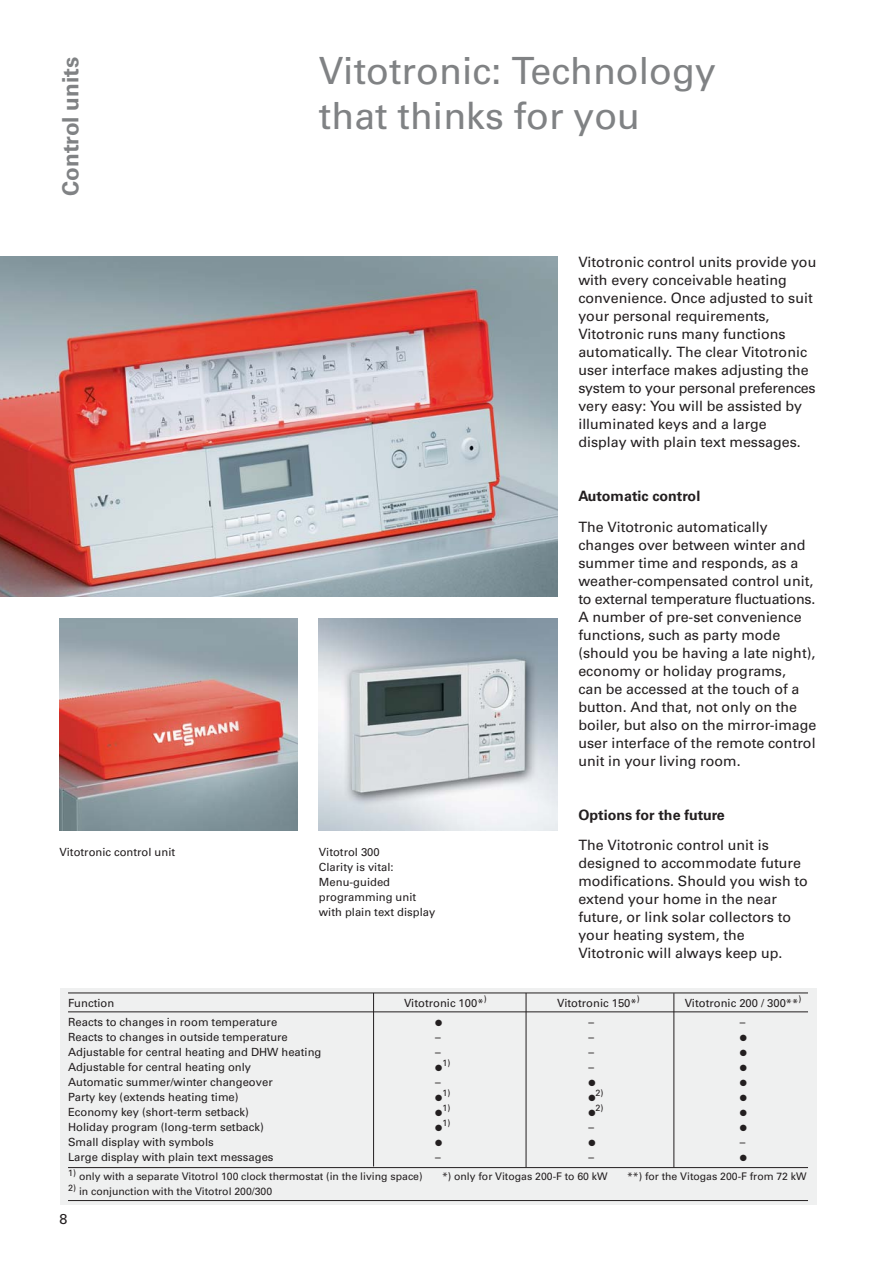
<style>
.page{position:relative;width:893px;height:1263px;background:#fff}
.page>*{position:absolute;margin:0;border:0;box-sizing:border-box;transform-origin:0 0}
.t1{font:37.5px/45px "Univers";color:#808284}
.t2{font:700 22.5px "Univers";color:#808284}
.t3{font:14.25px/18px "Univers";color:#231f20}
.t4{font:700 14.25px "Univers";color:#231f20}
.t5{font:11.25px/15px "Univers";color:#231f20}
.t6{font:10.5px "Univers";color:#231f20}
.t7{font:9px "Zapf Dingbats ITC";color:#231f20}
.t8{font:9px "Univers";color:#231f20}
</style>
<div class="page">
<img style="left:0;top:257px;width:557px;height:340px">
<img style="left:319px;top:618px;width:238px;height:213px">
<img style="left:60px;top:618px;width:238px;height:213px">
<div style="left:60px;top:988px;width:756px;height:217px;background:#eff0f0"></div>
<hr style="left:68px;top:1167px;width:740px;height:1px;background:#231f20">
<hr style="left:526px;top:993px;width:1px;height:174px;background:#231f20">
<hr style="left:373px;top:993px;width:1px;height:173px;background:#231f20">
<hr style="left:68px;top:1011px;width:740px;height:1px;background:#231f20">
<hr style="left:68px;top:1200px;width:740px;height:1px;background:#231f20">
<hr style="left:68px;top:993px;width:740px;height:1px;background:#231f20">
<hr style="left:673px;top:993px;width:1px;height:175px;background:#231f20">
<h2 class="t2" style="left:62px;top:196px;width:141px;rotate:-90deg">Control units</h2>
<h1 class="t1" style="left:319px;top:51px;width:398px">Vitotronic: Technology that thinks for you</h1>
<p class="t3" style="left:578px;top:254px;width:239px">Vitotronic control units provide you with every conceivable heating convenience. Once adjusted to suit your personal requirements, Vitotronic runs many functions automatically. The clear Vitotronic user interface makes adjusting the system to your personal preferences very easy: You will be assisted by illuminated keys and a large display with plain text messages.</p>
<p class="t4" style="left:578px;top:491px;width:123px">Automatic control</p>
<p class="t3" style="left:578px;top:519px;width:240px">The Vitotronic automatically changes over between winter and summer time and responds, as a weather-compensated control unit, to external temperature fluctuations.<br>A number of pre-set convenience functions, such as party mode (should you be having a late night), economy or holiday programs,<br>can be accessed at the touch of a button. And that, not only on the boiler, but also on the mirror-image user interface of the remote control unit in your living room.</p>
<p class="t5" style="left:60px;top:845px;width:117px">Vitotronic control unit</p>
<p class="t5" style="left:319px;top:845px;width:118px">Vitotrol 300<br>Clarity is vital:<br>Menu-guided programming unit with plain text display</p>
<p class="t4" style="left:578px;top:809px;width:148px">Options for the future</p>
<p class="t3" style="left:578px;top:838px;width:231px">The Vitotronic control unit is designed to accommodate future modifications. Should you wish to extend your home in the near future, or link solar collectors to your heating system, the<br>Vitotronic will always keep up.</p>
<p class="t5" style="left:68px;top:996px;width:48px">Function</p>
<p class="t5" style="left:404px;top:996px;width:84px">Vitotronic 100*<sup>)</sup></p>
<p class="t5" style="left:557px;top:996px;width:84px">Vitotronic 150*<sup>)</sup></p>
<p class="t5" style="left:685px;top:996px;width:118px">Vitotronic 200 / 300**<sup>)</sup></p>
<p class="t5" style="left:68px;top:1015px;width:211px">Reacts to changes in room temperature</p>
<p class="t7" style="left:435px;top:1020px;width:9px">●</p>
<p class="t5" style="left:588px;top:1015px;width:7px">–</p>
<p class="t5" style="left:740px;top:1015px;width:7px">–</p>
<p class="t5" style="left:68px;top:1030px;width:221px">Reacts to changes in outside temperature</p>
<p class="t5" style="left:435px;top:1030px;width:7px">–</p>
<p class="t5" style="left:588px;top:1030px;width:7px">–</p>
<p class="t7" style="left:740px;top:1035px;width:9px">●</p>
<p class="t5" style="left:68px;top:1045px;width:255px">Adjustable for central heating and DHW heating</p>
<p class="t5" style="left:435px;top:1045px;width:7px">–</p>
<p class="t5" style="left:588px;top:1045px;width:7px">–</p>
<p class="t7" style="left:740px;top:1050px;width:9px">●</p>
<p class="t5" style="left:68px;top:1060px;width:185px">Adjustable for central heating only</p>
<p class="t7" style="left:435px;top:1065px;width:9px">●</p>
<p class="t8" style="left:442px;top:1060px;width:9px">1)</p>
<p class="t5" style="left:588px;top:1060px;width:7px">–</p>
<p class="t7" style="left:740px;top:1065px;width:9px">●</p>
<p class="t5" style="left:68px;top:1075px;width:206px">Automatic summer/winter changeover</p>
<p class="t5" style="left:435px;top:1075px;width:7px">–</p>
<p class="t7" style="left:588px;top:1080px;width:9px">●</p>
<p class="t7" style="left:740px;top:1080px;width:9px">●</p>
<p class="t5" style="left:68px;top:1090px;width:172px">Party key (extends heating time)</p>
<p class="t7" style="left:435px;top:1095px;width:9px">●</p>
<p class="t8" style="left:442px;top:1090px;width:9px">1)</p>
<p class="t8" style="left:595px;top:1090px;width:9px">2)</p>
<p class="t7" style="left:588px;top:1095px;width:9px">●</p>
<p class="t7" style="left:740px;top:1095px;width:9px">●</p>
<p class="t8" style="left:442px;top:1105px;width:9px">1)</p>
<p class="t8" style="left:595px;top:1105px;width:9px">2)</p>
<p class="t5" style="left:68px;top:1105px;width:182px">Economy key (short-term setback)</p>
<p class="t7" style="left:435px;top:1110px;width:9px">●</p>
<p class="t7" style="left:588px;top:1110px;width:9px">●</p>
<p class="t7" style="left:740px;top:1110px;width:9px">●</p>
<p class="t8" style="left:442px;top:1120px;width:9px">1)</p>
<p class="t5" style="left:68px;top:1120px;width:197px">Holiday program (long-term setback)</p>
<p class="t7" style="left:435px;top:1125px;width:9px">●</p>
<p class="t5" style="left:588px;top:1120px;width:7px">–</p>
<p class="t7" style="left:740px;top:1125px;width:9px">●</p>
<p class="t5" style="left:68px;top:1135px;width:147px">Small display with symbols</p>
<p class="t7" style="left:435px;top:1140px;width:9px">●</p>
<p class="t7" style="left:588px;top:1140px;width:9px">●</p>
<p class="t5" style="left:740px;top:1135px;width:7px">–</p>
<p class="t5" style="left:68px;top:1150px;width:207px">Large display with plain text messages</p>
<p class="t5" style="left:435px;top:1150px;width:7px">–</p>
<p class="t5" style="left:588px;top:1150px;width:7px">–</p>
<p class="t7" style="left:740px;top:1155px;width:9px">●</p>
<p class="t6" style="left:68px;top:1173px;width:356px"><sup>1)</sup> only with a separate Vitotrol 100 clock thermostat (in the living space)</p>
<p class="t6" style="left:442px;top:1173px;width:167px">*) only for Vitogas 200-F to 60 kW</p>
<p class="t6" style="left:627px;top:1173px;width:181px">**) for the Vitogas 200-F from 72 kW</p>
<p class="t6" style="left:68px;top:1188px;width:206px"><sup>2)</sup> in conjunction with the Vitotrol 200/300</p>
<p class="t3" style="left:60px;top:1211px;width:9px">8</p>
</div>
